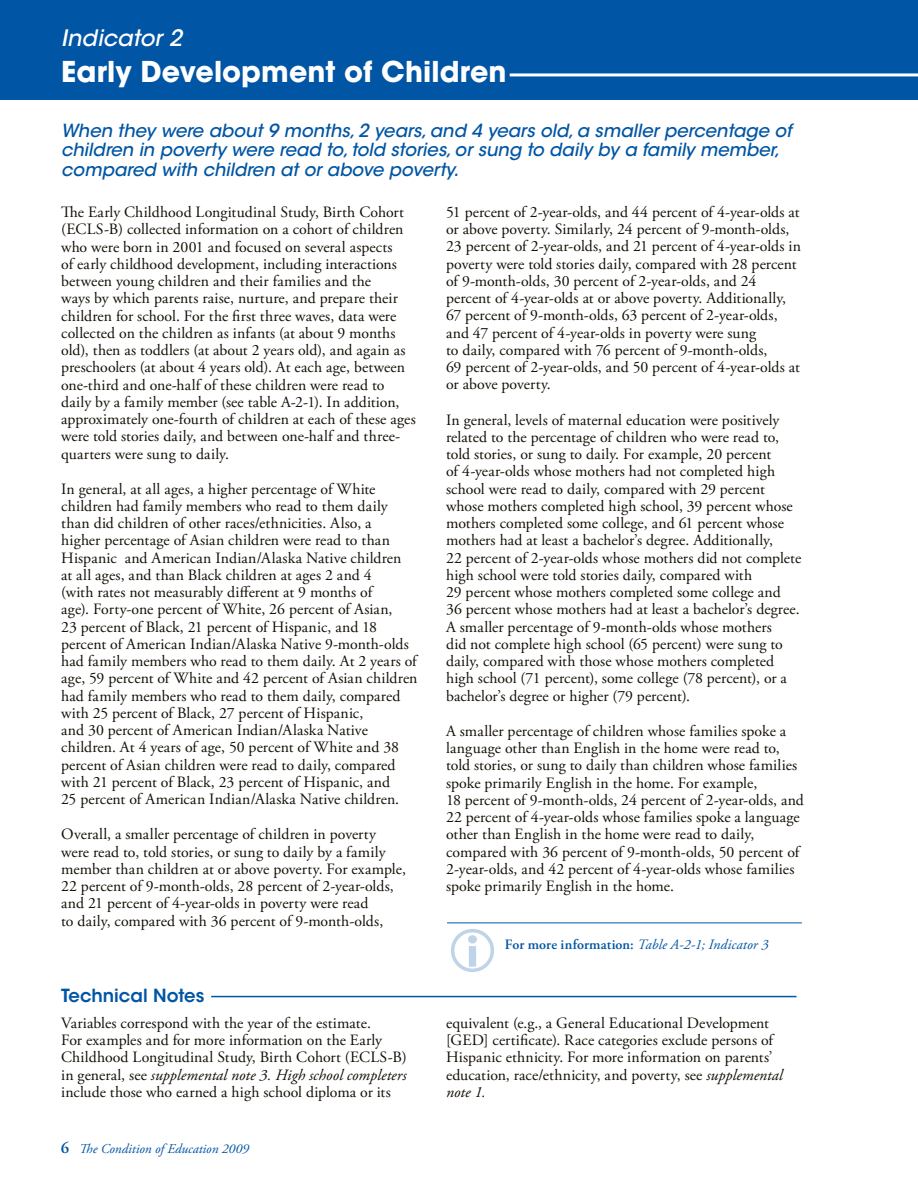
<style>
.page{position:relative;width:918px;height:1188px;background:#fff}
.page>*{position:absolute;margin:0;border:0;box-sizing:border-box;transform-origin:0 0}
.t1{font:700 28.5px "ITC Avant Garde Std";letter-spacing:.005em;color:#fff}
.t2{font:italic 500 22.5px "ITC Avant Garde Std";color:#fff}
.t3{font:italic 500 18px/19.5px "ITC Avant Garde Std";color:#0055a4}
.t4{font:600 18px "ITC Avant Garde Std";color:#0055a4}
.t5{font:15.75px/17.2px "Adobe Garamond Pro";letter-spacing:.005em;color:#140f06}
.t6{font:italic 14.25px "Adobe Garamond Pro";letter-spacing:.005em;color:#0055a4}
.t7{font:italic 13.5px "Adobe Garamond Pro";color:#0055a4}
.s1{font-weight:600;font-style:normal}
.s2{font-style:italic}
.s3{font-weight:600;font-style:normal;font-size:16.5px}
</style>
<div class="page">
<div style="left:0;top:0;width:918px;height:100px;background:#0055a4"></div>
<hr style="left:211px;top:996px;width:586px;height:1px;background:#0055a4">
<hr style="left:447px;top:923px;width:355px;height:1px;background:#0055a4">
<hr style="left:510px;top:73px;width:408px;height:3px;background:#fff">
<h2 class="t2" style="left:61px;top:24px;width:122px">Indicator 2</h2>
<h1 class="t1" style="left:61px;top:53px;width:447px">Early Development of Children</h1>
<p class="t3" style="left:61px;top:121px;width:732px">When they were about 9 months, 2 years, and 4 years old, a smaller percentage of children in poverty were read to, told stories, or sung to daily by a family member, compared with children at or above poverty.</p>
<p class="t5" style="left:61px;top:204px;width:356px">The Early Childhood Longitudinal Study, Birth Cohort (ECLS-B) collected information on a cohort of children who were born in 2001 and focused on several aspects<br>of early childhood development, including interactions between young children and their families and the<br>ways by which parents raise, nurture, and prepare their children for school. For the first three waves, data were collected on the children as infants (at about 9 months old), then as toddlers (at about 2 years old), and again as preschoolers (at about 4 years old). At each age, between one-third and one-half of these children were read to daily by a family member (see table A-2-1). In addition, approximately one-fourth of children at each of these ages were told stories daily, and between one-half and three&shy;quarters were sung to daily.</p>
<p class="t5" style="left:61px;top:481px;width:358px">In general, at all ages, a higher percentage of White children had family members who read to them daily than did children of other races/ethnicities. Also, a<br>higher percentage of Asian children were read to than Hispanic and American Indian/Alaska Native children<br>at all ages, and than Black children at ages 2 and 4<br>(with rates not measurably different at 9 months of<br>age). Forty-one percent of White, 26 percent of Asian,<br>23 percent of Black, 21 percent of Hispanic, and 18 percent of American Indian/Alaska Native 9-month-olds had family members who read to them daily. At 2 years of age, 59 percent of White and 42 percent of Asian children had family members who read to them daily, compared with 25 percent of Black, 27 percent of Hispanic,<br>and 30 percent of American Indian/Alaska Native children. At 4 years of age, 50 percent of White and 38 percent of Asian children were read to daily, compared with 21 percent of Black, 23 percent of Hispanic, and<br>25 percent of American Indian/Alaska Native children.</p>
<p class="t5" style="left:61px;top:826px;width:346px">Overall, a smaller percentage of children in poverty were read to, told stories, or sung to daily by a family member than children at or above poverty. For example, 22 percent of 9-month-olds, 28 percent of 2-year-olds, and 21 percent of 4-year-olds in poverty were read<br>to daily, compared with 36 percent of 9-month-olds,</p>
<p class="t4" style="left:61px;top:984px;width:145px">Technical Notes</p>
<p class="t5" style="left:446px;top:204px;width:356px">51 percent of 2-year-olds, and 44 percent of 4-year-olds at or above poverty. Similarly, 24 percent of 9-month-olds, 23 percent of 2-year-olds, and 21 percent of 4-year-olds in poverty were told stories daily, compared with 28 percent of 9-month-olds, 30 percent of 2-year-olds, and 24 percent of 4-year-olds at or above poverty. Additionally, 67 percent of 9-month-olds, 63 percent of 2-year-olds, and 47 percent of 4-year-olds in poverty were sung<br>to daily, compared with 76 percent of 9-month-olds,<br>69 percent of 2-year-olds, and 50 percent of 4-year-olds at or above poverty.</p>
<p class="t5" style="left:446px;top:412px;width:357px">In general, levels of maternal education were positively related to the percentage of children who were read to, told stories, or sung to daily. For example, 20 percent<br>of 4-year-olds whose mothers had not completed high school were read to daily, compared with 29 percent whose mothers completed high school, 39 percent whose mothers completed some college, and 61 percent whose mothers had at least a bachelor’s degree. Additionally,<br>22 percent of 2-year-olds whose mothers did not complete high school were told stories daily, compared with<br>29 percent whose mothers completed some college and<br>36 percent whose mothers had at least a bachelor’s degree.<br>A smaller percentage of 9-month-olds whose mothers<br>did not complete high school (65 percent) were sung to daily, compared with those whose mothers completed high school (71 percent), some college (78 percent), or a bachelor’s degree or higher (79 percent).</p>
<p class="t5" style="left:446px;top:723px;width:359px">A smaller percentage of children whose families spoke a language other than English in the home were read to, told stories, or sung to daily than children whose families spoke primarily English in the home. For example,<br>18 percent of 9-month-olds, 24 percent of 2-year-olds, and 22 percent of 4-year-olds whose families spoke a language other than English in the home were read to daily, compared with 36 percent of 9-month-olds, 50 percent of 2-year-olds, and 42 percent of 4-year-olds whose families spoke primarily English in the home.</p>
<p class="t6" style="left:505px;top:936px;width:265px"><span class="s1">For more information:</span> Table A-2-1; Indicator 3</p>
<p class="t5" style="left:61px;top:1015px;width:347px">Variables correspond with the year of the estimate.<br>For examples and for more information on the Early Childhood Longitudinal Study, Birth Cohort (ECLS-B) in general, see <span class="s2">supplemental note 3. High school completers </span>include those who earned a high school diploma or its</p>
<p class="t5" style="left:446px;top:1015px;width:338px">equivalent (e.g., a General Educational Development [GED] certificate). Race categories exclude persons of Hispanic ethnicity. For more information on parents’ education, race/ethnicity, and poverty, see <span class="s2">supplemental note 1.</span></p>
<p class="t7" style="left:61px;top:1141px;width:190px"><span class="s3">6</span> The Condition of Education 2009</p>
</div>
